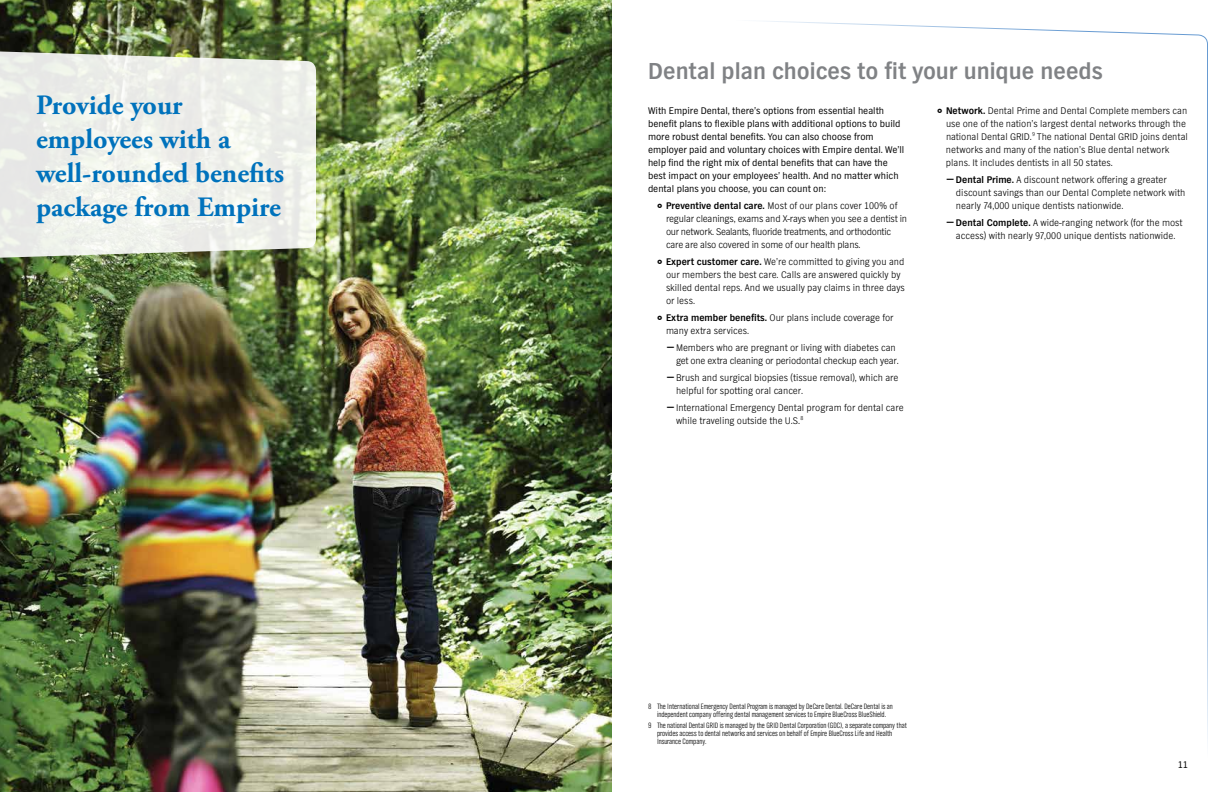
<style>
.page{position:relative;width:1224px;height:792px;background:#fff}
.page>*{position:absolute;margin:0;border:0;box-sizing:border-box;transform-origin:0 0}
.t1{font:700 28px/34px "Adobe Garamond Pro";color:#0072bc}
.t2{font:700 24px "TV Nord EF";color:#808285}
.t3{font:300 10px/13px "TV Nord EF";color:#000}
.t4{font:10px/13px "TV Nord EF";color:#000}
.t5{font:300 8px/8px "TV Nord Cond EF";color:#000;text-align:center}
.s1{font-weight:700}
</style>
<div class="page">
<img style="left:0;top:0;width:612px;height:792px">
<svg style="left:0;top:51px;width:316px;height:207px;fill:#edefe9"></svg>
<h1 class="t1" style="left:36px;top:89px;width:250px">Provide your employees with a well-rounded benefits package from Empire</h1>
<h2 class="t2" style="left:648px;top:57px;width:456px">Dental plan choices to fit your unique needs</h2>
<p class="t4" style="left:648px;top:104px;width:258px">With Empire Dental, there’s options from essential health benefit plans to flexible plans with additional options to build more robust dental benefits. You can also choose from employer paid and voluntary choices with Empire dental. We’ll help find the right mix of dental benefits that can have the best impact on your employees’ health. And no matter which dental plans you choose, you can count on:</p>
<p class="t3" style="left:666px;top:199px;width:243px"><span class="s1">Preventive dental care.</span> Most of our plans cover 100% of regular cleanings, exams and X-rays when you see a dentist in our network. Sealants, fluoride treatments, and orthodontic care are also covered in some of our health plans.</p>
<p class="t3" style="left:666px;top:255px;width:240px"><span class="s1">Expert customer care.</span> We’re committed to giving you and our members the best care. Calls are answered quickly by skilled dental reps. And we usually pay claims in three days or less.</p>
<p class="t3" style="left:666px;top:311px;width:229px"><span class="s1">Extra member benefits.</span> Our plans include coverage for many extra services.</p>
<p class="t3" style="left:667px;top:341px;width:233px;text-align:right"><span class="s1">—</span> Members who are pregnant or living with diabetes can get one extra cleaning or periodontal checkup each year.</p>
<p class="t3" style="left:676px;top:371px;width:224px;text-indent:-9px"><span class="s1">—</span> Brush and surgical biopsies (tissue removal), which are helpful for spotting oral cancer.</p>
<p class="t3" style="left:676px;top:401px;width:229px;text-indent:-9px"><span class="s1">—</span> International Emergency Dental program for dental care while traveling outside the U.S.<sup>8</sup></p>
<p class="t3" style="left:946px;top:104px;width:243px"><span class="s1">Network.</span> Dental Prime and Dental Complete members can use one of the nation’s largest dental networks through the national Dental GRID.<sup>9</sup> The national Dental GRID joins dental networks and many of the nation’s Blue dental network plans. It includes dentists in all 50 states.</p>
<p class="t3" style="left:956px;top:173px;width:231px;text-indent:-9px"><span class="s1">— Dental Prime.</span> A discount network offering a greater discount savings than our Dental Complete network with nearly 74,000 unique dentists nationwide.</p>
<p class="t3" style="left:947px;top:216px;width:237px;text-align:center"><span class="s1">— Dental Complete.</span> A wide-ranging network (for the most access) with nearly 97,000 unique dentists nationwide.</p>
<p class="t5" style="left:648px;top:702px;width:246px">8 The International Emergency Dental Program is managed by DeCare Dental. DeCare Dental is an independent company offering dental management services to Empire BlueCross BlueShield.</p>
<p class="t5" style="left:657px;top:721px;width:251px;text-align:left;text-indent:-9px">9 The national Dental GRID is managed by the GRID Dental Corporation (GDC), a separate company that provides access to dental networks and services on behalf of Empire BlueCross Life and Health<br>Insurance Company.</p>
<p class="t4" style="left:1178px;top:758px;width:12px">11</p>
</div>
